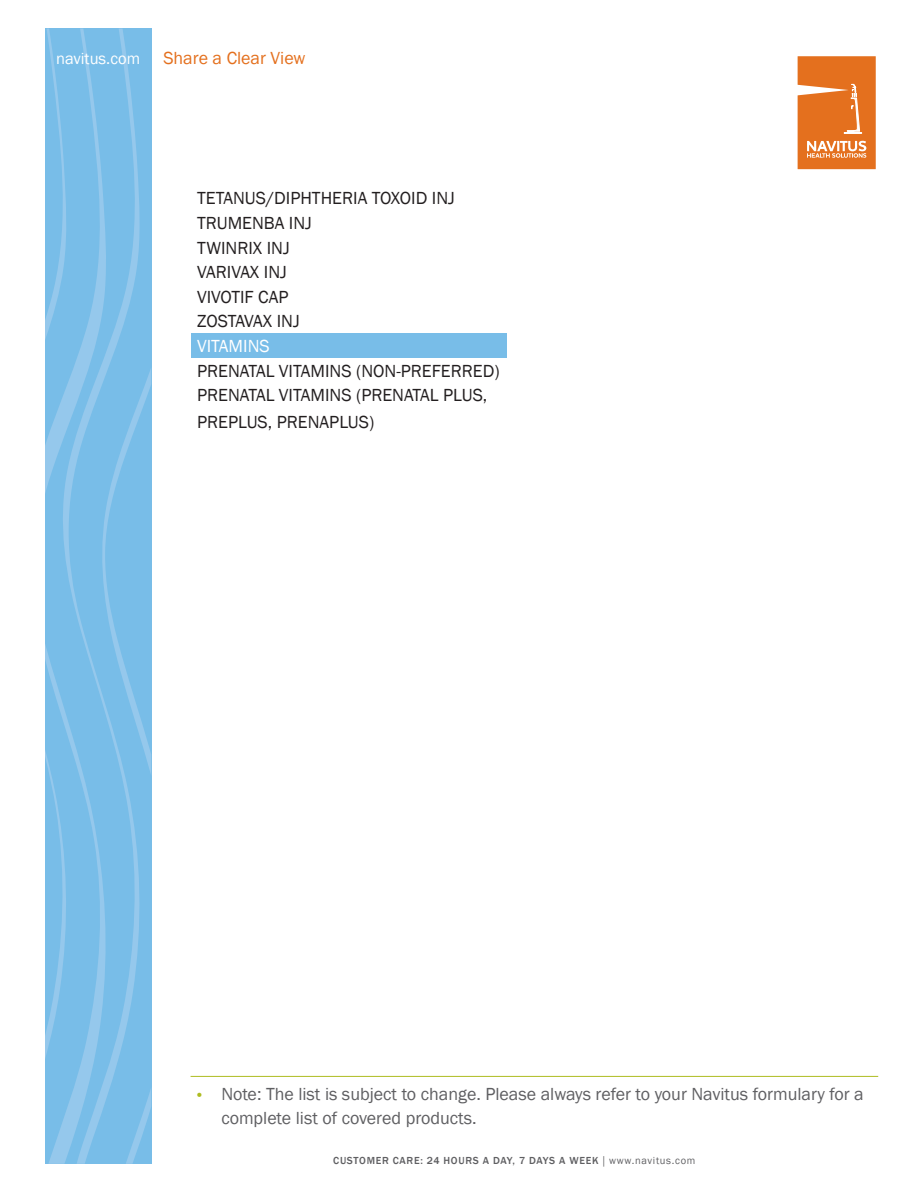
<style>
.page{position:relative;width:918px;height:1188px;background:#fff}
.page>*{position:absolute;margin:0;border:0;box-sizing:border-box;transform-origin:0 0}
.Body_Content{font:18px/27px "Franklin Gothic";color:#231f20}
.t1{font:18px/24px "Franklin Gothic";color:#5f5f62}
.t2{font:18px "Franklin Gothic";color:#e4701e}
.Body_Content-2{font:18px "Franklin Gothic";color:#fff}
.t3{font:16.5px "Franklin Gothic";color:#fff}
.t4{font:500 10.5px "Franklin Gothic";letter-spacing:.065em;color:#5f5f62}
.s1{font-size:15px;color:#aebc21}
.s2{font-family:"Minion Pro";font-weight:400}
.s3{font-weight:400}
</style>
<div class="page">
<svg style="left:798px;top:56px;width:78px;height:113px;background:#e67e35"></svg>
<div style="left:45px;top:28px;width:106px;height:1136px;background:#78bde8"></div>
<svg style="left:45px;top:28px;width:12px;height:1136px"></svg>
<svg style="left:57px;top:28px;width:83px;height:1136px"></svg>
<svg style="left:97px;top:367px;width:54px;height:797px"></svg>
<hr style="left:191px;top:1076px;width:687px;height:1px;background:#aebc21">
<div style="left:191px;top:333px;width:316px;height:25px;background:#78bde8"></div>
<p class="t3" style="left:56px;top:49px;width:85px">navitus.com</p>
<p class="t2" style="left:163px;top:47px;width:143px">Share a Clear View</p>
<p class="Body_Content" style="left:197px;top:185px;width:259px">TETANUS/DIPHTHERIA TOXOID INJ</p>
<p class="Body_Content" style="left:197px;top:210px;width:116px">TRUMENBA INJ</p>
<p class="Body_Content" style="left:197px;top:234px;width:94px">TWINRIX INJ</p>
<p class="Body_Content" style="left:197px;top:259px;width:91px">VARIVAX INJ</p>
<p class="Body_Content" style="left:197px;top:284px;width:93px">VIVOTIF CAP</p>
<p class="Body_Content" style="left:197px;top:308px;width:104px">ZOSTAVAX INJ</p>
<p class="Body_Content-2" style="left:197px;top:335px;width:74px">VITAMINS</p>
<p class="Body_Content" style="left:197px;top:357px;width:304px">PRENATAL VITAMINS (NON-PREFERRED)</p>
<p class="Body_Content" style="left:197px;top:382px;width:292px">PRENATAL VITAMINS (PRENATAL PLUS,<br>PREPLUS, PRENAPLUS)</p>
<p class="t1" style="left:221px;top:1082px;width:644px;text-indent:-27px"><span class="s1">•</span> Note: The list is subject to change. Please always refer to your Navitus formulary for a complete list of covered products.</p>
<p class="t4" style="left:333px;top:1154px;width:364px">CUSTOMER CARE: 24 HOURS A DAY, 7 DAYS A WEEK <span class="s2">|</span> <span class="s3">www.navitus.com</span></p>
</div>
